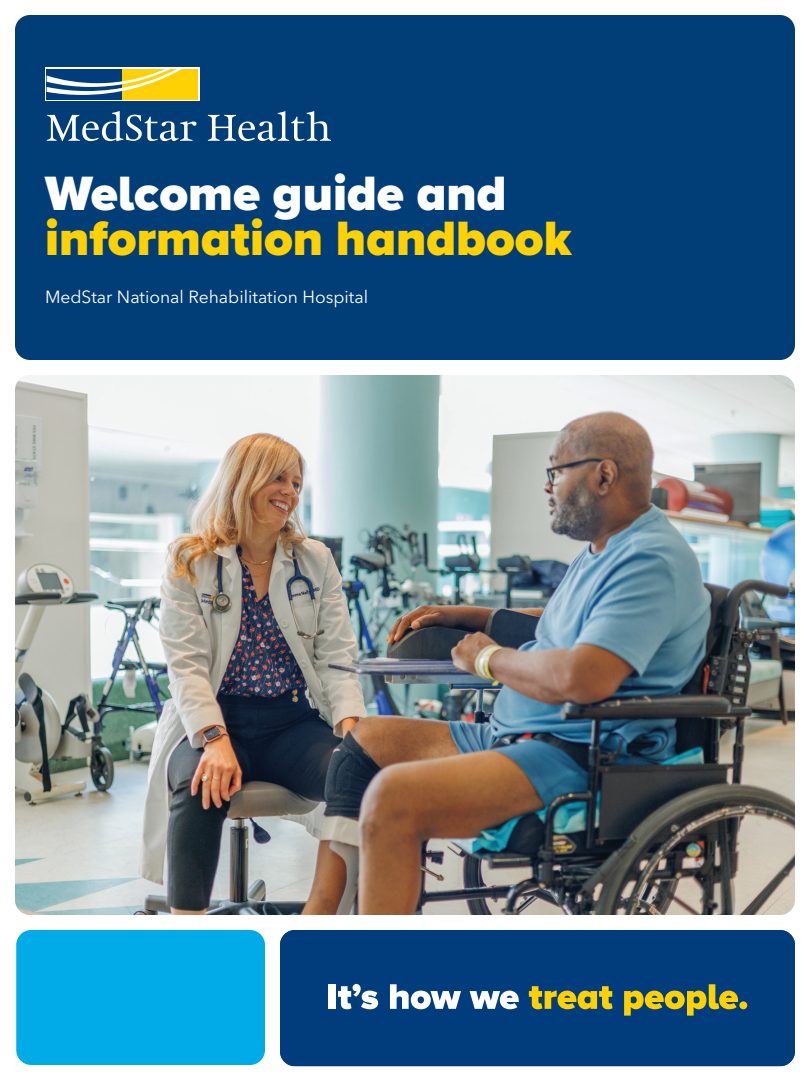
<style>
.page{position:relative;width:810px;height:1080px;background:#fff}
.page>*{position:absolute;margin:0;border:0;box-sizing:border-box;transform-origin:0 0}
.t1{font:900 50px "Proxima Nova A";color:#fed105}
.t2{font:900 50px "Proxima Nova A";color:#fff}
.t3{font:17.5px "Avenir Next LT Pro";color:#fff}
</style>
<div class="page">
<div style="left:15px;top:15px;width:780px;height:345px;background:#013d76;border-radius:15px"></div>
<svg style="left:47px;top:111px;width:149px;height:30px"></svg>
<svg style="left:208px;top:111px;width:123px;height:30px"></svg>
<svg style="left:45px;top:68px;width:155px;height:33px"></svg>
<div style="left:122px;top:69px;width:76px;height:30px;background:#fed105"></div>
<div style="left:47px;top:69px;width:75px;height:30px;background:#013d7d"></div>
<svg style="left:47px;top:69px;width:135px;height:26px"></svg>
<img style="left:15px;top:375px;width:780px;height:540px;border-radius:15px">
<div style="left:280px;top:930px;width:515px;height:136px;background:#013d7d;border-radius:15px"></div>
<div style="left:328px;top:984px;width:8px;height:25px;background:#fff"></div>
<svg style="left:338px;top:984px;width:40px;height:25px"></svg>
<svg style="left:390px;top:984px;width:71px;height:25px"></svg>
<svg style="left:470px;top:991px;width:49px;height:18px"></svg>
<svg style="left:529px;top:986px;width:84px;height:23px"></svg>
<svg style="left:624px;top:984px;width:114px;height:32px"></svg>
<div style="left:739px;top:1001px;width:8px;height:8px;background:#fed105;border-radius:50%"></div>
<div style="left:16px;top:930px;width:249px;height:135px;background:#00abe7;border-radius:15px"></div>
<h1 class="t2" style="left:45px;top:175px;width:463px">Welcome guide and</h1>
<h1 class="t1" style="left:45px;top:220px;width:528px">information handbook</h1>
<p class="t3" style="left:45px;top:290px;width:325px">MedStar National Rehabilitation Hospital</p>
</div>
